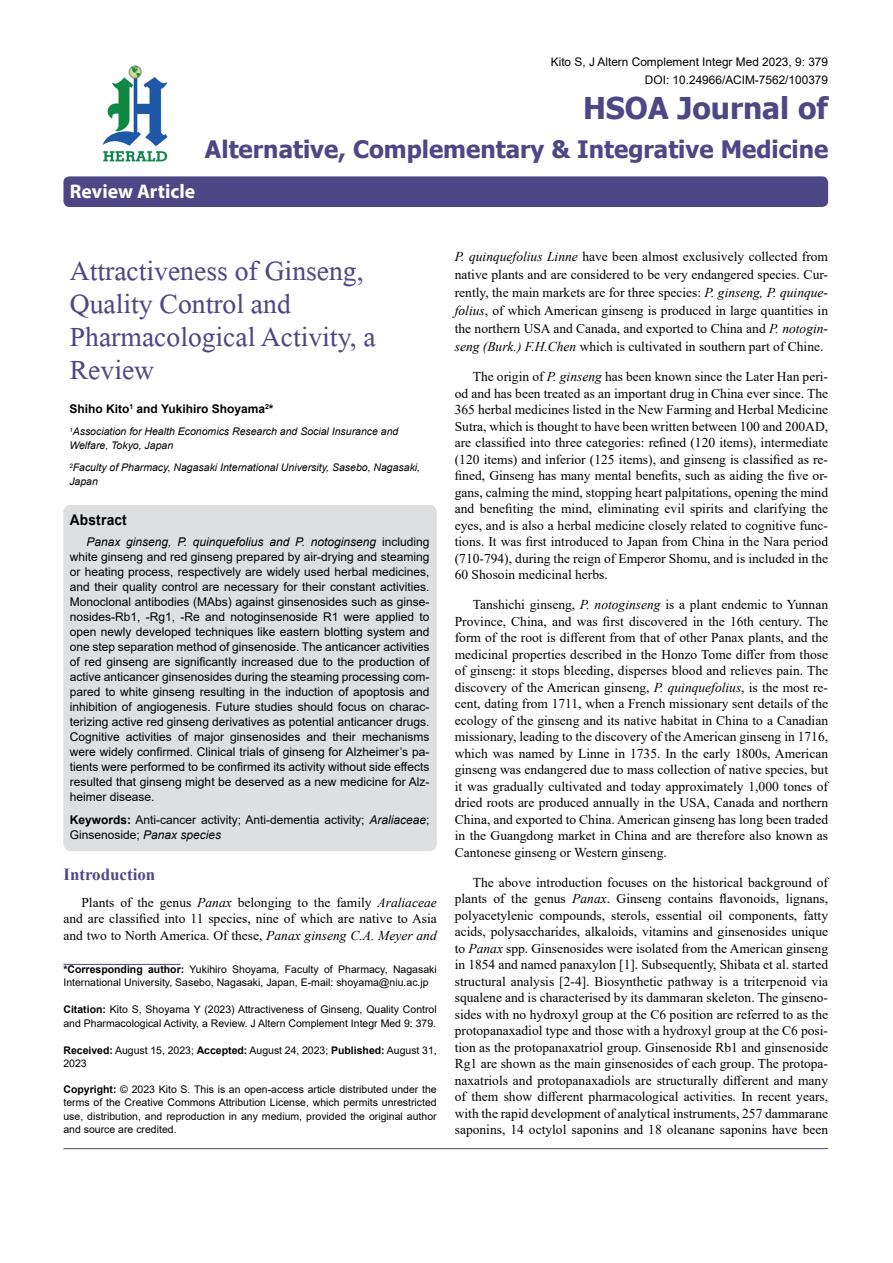
<style>
.page{position:relative;width:893px;height:1263px;background:#fff}
.page>*{position:absolute;margin:0;border:0;box-sizing:border-box;transform-origin:0 0}
.t1{font:41.25px/33px "Microsoft Himalaya";color:#4d4785}
.t2{font:700 30px "Tahoma";color:#4d4785}
.t3{font:700 24px "Tahoma";color:#4d4785}
.t4{font:700 19.8px "Myriad Hebrew";color:#fff}
.t5{font:700 16.95px "Times New Roman";color:#4d4785}
.t6{font:700 14.85px "Arial";letter-spacing:.015em;color:#000;scale:.93 1}
.t7{font:13.5px/16.5px "Times New Roman";color:#000;text-align:justify}
.t8{font:12px/15px "Arial";color:#000;text-align:justify}
.t9{font:700 12px "Arial";color:#000}
.t10{font:11.85px/18px "Arial";color:#000;text-align:right}
.t11{font:10.5px/13.5px "Arial";color:#000}
.t12{font:italic 10.5px/13.5px "Arial";color:#000}
.s1{font-style:italic}
.s2{font-weight:700}
</style>
<div class="page">
<div style="left:63px;top:176px;width:765px;height:31px;background:#4d4785;border-radius:6px"></div>
<hr style="left:63px;top:964px;width:117px;height:1px;background:#4d4785">
<img style="left:102px;top:65px;width:66px;height:97px">
<hr style="left:63px;top:1148px;width:765px;height:1px;background:#4d4785">
<div style="left:63px;top:505px;width:374px;height:346px;background:#dedfe0;border-radius:8px"></div>
<h3 class="t4" style="left:70px;top:180px;width:127px">Review Article</h3>
<p class="t10" style="left:551px;top:52px;width:279px">Kito S, J Altern Complement Integr Med 2023, 9: 379<br>DOI: 10.24966/ACIM-7562/100379</p>
<h2 class="t2" style="left:583px;top:87px;width:247px">HSOA Journal of</h2>
<h3 class="t3" style="left:205px;top:132px;width:625px">Alternative, Complementary &amp; Integrative Medicine</h3>
<h1 class="t1" style="left:70px;top:249px;width:307px">Attractiveness of Ginseng,<br>Quality Control and<br>Pharmacological Activity, a<br>Review</h1>
<p class="t9" style="left:69px;top:400px;width:206px">Shiho Kito<sup>1</sup> and Yukihiro Shoyama<sup>2</sup>*</p>
<p class="t12" style="left:69px;top:425px;width:331px"><sup>1</sup>Association for Health Economics Research and Social Insurance and<br>Welfare, Tokyo, Japan</p>
<p class="t12" style="left:69px;top:461px;width:352px"><sup>2</sup>Faculty of Pharmacy, Nagasaki International University, Sasebo, Nagasaki,<br>Japan</p>
<p class="t6" style="left:70px;top:509px;width:63px">Abstract</p>
<p class="t8" style="left:70px;top:534px;width:361px;text-indent:16px"><span class="s1">Panax ginseng, P. quinquefolius and P. notoginseng</span> including white ginseng and red ginseng prepared by air-drying and steaming or heating process, respectively are widely used herbal medicines, and their quality control are necessary for their constant activities.<br>Monoclonal antibodies (MAbs) against ginsenosides such as ginse&shy;nosides-Rb1, -Rg1, -Re and notoginsenoside R1 were applied to open newly developed techniques like eastern blotting system and one step separation method of ginsenoside. The anticancer activities of red ginseng are significantly increased due to the production of active anticancer ginsenosides during the steaming processing com&shy;pared to white ginseng resulting in the induction of apoptosis and inhibition of angiogenesis. Future studies should focus on charac&shy;terizing active red ginseng derivatives as potential anticancer drugs.<br>Cognitive activities of major ginsenosides and their mechanisms were widely confirmed. Clinical trials of ginseng for Alzheimer’s pa&shy;tients were performed to be confirmed its activity without side effects resulted that ginseng might be deserved as a new medicine for Alz&shy;heimer disease.</p>
<p class="t8" style="left:70px;top:812px;width:361px"><span class="s2">Keywords:</span> Anti-cancer activity; Anti-dementia activity; <span class="s1">Araliaceae</span>;<br>Ginsenoside; <span class="s1">Panax species</span></p>
<p class="t5" style="left:63px;top:862px;width:93px">Introduction</p>
<p class="t7" style="left:63px;top:893px;width:375px;text-indent:18px">Plants of the genus <span class="s1">Panax</span> belonging to the family <span class="s1">Araliaceae </span>and are classified into 11 species, nine of which are native to Asia and two to North America. Of these, <span class="s1">Panax ginseng C.A. Meyer and</span></p>
<p class="t11" style="left:63px;top:962px;width:375px"><span class="s2">*Corresponding author:</span> Yukihiro Shoyama, Faculty of Pharmacy, Nagasaki<br>International University, Sasebo, Nagasaki, Japan, E-mail: shoyama@niu.ac.jp</p>
<p class="t11" style="left:63px;top:1002px;width:375px"><span class="s2">Citation:</span> Kito S, Shoyama Y (2023) Attractiveness of Ginseng, Quality Control and Pharmacological Activity, a Review. J Altern Complement Integr Med 9: 379.</p>
<p class="t11" style="left:63px;top:1043px;width:375px"><span class="s2">Received:</span> August 15, 2023; <span class="s2">Accepted:</span> August 24, 2023; <span class="s2">Published:</span> August 31,<br>2023</p>
<p class="t11" style="left:63px;top:1082px;width:375px;text-align:justify"><span class="s2">Copyright:</span> © 2023 Kito S. This is an open-access article distributed under the terms of the Creative Commons Attribution License, which permits unrestricted use, distribution, and reproduction in any medium, provided the original author and source are credited.</p>
<p class="t7" style="left:455px;top:247px;width:375px;line-height:18px"><span class="s1">P. quinquefolius Linne</span> have been almost exclusively collected from native plants and are considered to be very endangered species. Cur&shy;rently, the main markets are for three species: <span class="s1">P. ginseng, P. quinque&shy;folius</span>, of which American ginseng is produced in large quantities in the northern USA and Canada, and exported to China and <span class="s1">P. notogin&shy;seng (Burk.) F.H.Chen</span> which is cultivated in southern part of Chine.</p>
<p class="t7" style="left:455px;top:368px;width:375px;text-indent:18px">The origin of <span class="s1">P. ginseng</span> has been known since the Later Han peri&shy;od and has been treated as an important drug in China ever since. The 365 herbal medicines listed in the New Farming and Herbal Medicine Sutra, which is thought to have been written between 100 and 200AD, are classified into three categories: refined (120 items), intermediate (120 items) and inferior (125 items), and ginseng is classified as re&shy;fined, Ginseng has many mental benefits, such as aiding the five or&shy;gans, calming the mind, stopping heart palpitations, opening the mind and benefiting the mind, eliminating evil spirits and clarifying the eyes, and is also a herbal medicine closely related to cognitive func&shy;tions. It was first introduced to Japan from China in the Nara period (710-794), during the reign of Emperor Shomu, and is included in the 60 Shosoin medicinal herbs.</p>
<p class="t7" style="left:455px;top:596px;width:375px;text-indent:18px">Tanshichi ginseng, <span class="s1">P. notoginseng</span> is a plant endemic to Yunnan Province, China, and was first discovered in the 16th century. The form of the root is different from that of other Panax plants, and the medicinal properties described in the Honzo Tome differ from those of ginseng: it stops bleeding, disperses blood and relieves pain. The discovery of the American ginseng, <span class="s1">P. quinquefolius</span>, is the most re&shy;cent, dating from 1711, when a French missionary sent details of the ecology of the ginseng and its native habitat in China to a Canadian missionary, leading to the discovery of the American ginseng in 1716, which was named by Linne in 1735. In the early 1800s, American ginseng was endangered due to mass collection of native species, but it was gradually cultivated and today approximately 1,000 tones of dried roots are produced annually in the USA, Canada and northern China, and exported to China. American ginseng has long been traded in the Guangdong market in China and are therefore also known as Cantonese ginseng or Western ginseng.</p>
<p class="t7" style="left:455px;top:874px;width:375px;text-indent:18px">The above introduction focuses on the historical background of plants of the genus <span class="s1">Panax</span>. Ginseng contains flavonoids, lignans, polyacetylenic compounds, sterols, essential oil components, fatty acids, polysaccharides, alkaloids, vitamins and ginsenosides unique to <span class="s1">Panax</span> spp. Ginsenosides were isolated from the American ginseng in 1854 and named panaxylon [1]. Subsequently, Shibata et al. started structural analysis [2-4]. Biosynthetic pathway is a triterpenoid via squalene and is characterised by its dammaran skeleton. The ginseno&shy;sides with no hydroxyl group at the C6 position are referred to as the protopanaxadiol type and those with a hydroxyl group at the C6 posi&shy;tion as the protopanaxatriol group. Ginsenoside Rb1 and ginsenoside Rg1 are shown as the main ginsenosides of each group. The protopa&shy;naxatriols and protopanaxadiols are structurally different and many of them show different pharmacological activities. In recent years, with the rapid development of analytical instruments, 257 dammarane saponins, 14 octylol saponins and 18 oleanane saponins have been</p>
</div>
